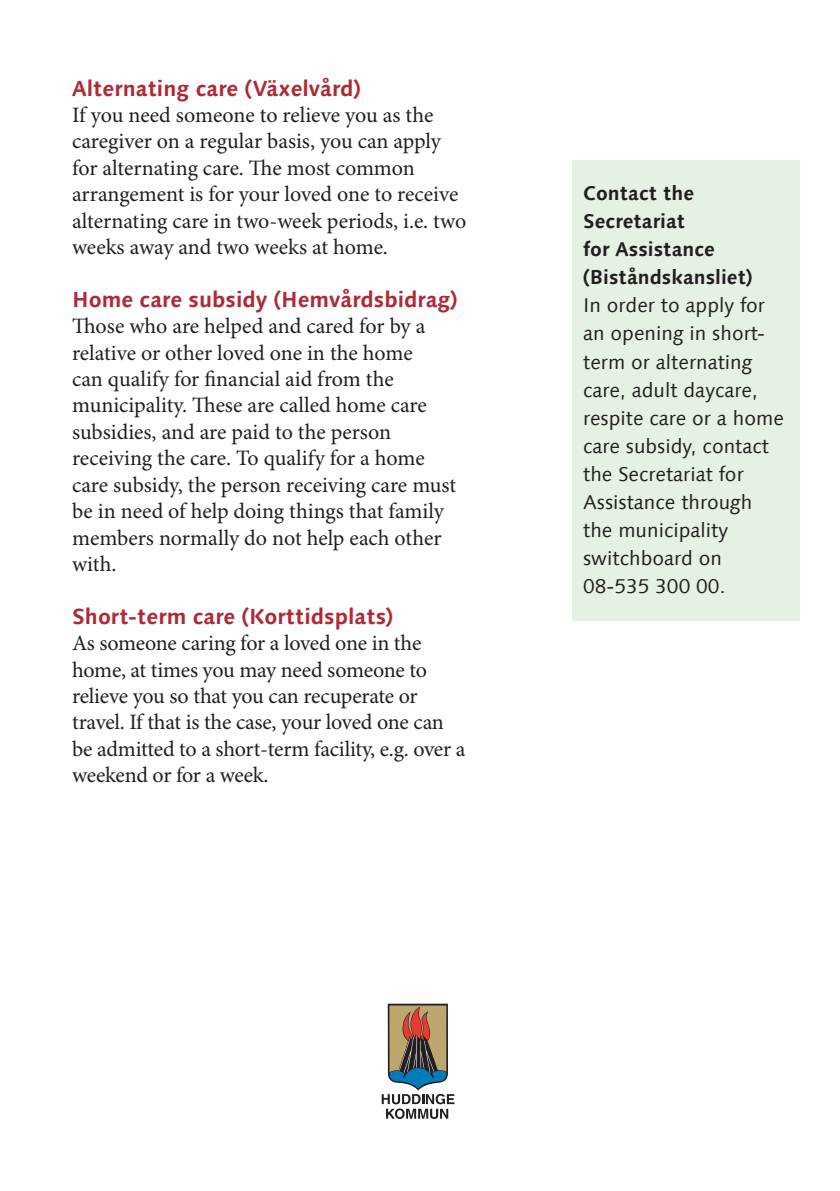
<style>
.page{position:relative;width:840px;height:1191px;background:#fff}
.page>*{position:absolute;margin:0;border:0;box-sizing:border-box;transform-origin:0 0}
.Brödtext{font:22px/26.4px "Minion Pro";letter-spacing:-.005em;color:#231f20}
.Underrubrik{font:700 22px "Linotype Syntax Com";color:#b12934}
.Faktaruta{font:20px/28px "Linotype Syntax Com";color:#231f20}
.Faktaruta-2{font:700 20px/28px "Linotype Syntax Com";color:#231f20}
</style>
<div class="page">
<div style="left:571px;top:160px;width:227px;height:461px;background:#e4f1e3"></div>
<svg style="left:381px;top:1003px;width:73px;height:116px"></svg>
<p class="Underrubrik" style="left:72px;top:74px;width:290px">Alternating care (Växelvård)</p>
<p class="Brödtext" style="left:72px;top:103px;width:395px">If you need someone to relieve you as the caregiver on a regular basis, you can apply for alternating care. The most common arrangement is for your loved one to receive alternating care in two-week periods, i.e. two weeks away and two weeks at home.</p>
<p class="Underrubrik" style="left:72px;top:285px;width:387px">Home care subsidy (Hemvårdsbidrag)</p>
<p class="Brödtext" style="left:72px;top:314px;width:385px">Those who are helped and cared for by a relative or other loved one in the home<br>can qualify for financial aid from the municipality. These are called home care subsidies, and are paid to the person receiving the care. To qualify for a home care subsidy, the person receiving care must be in need of help doing things that family members normally do not help each other with.</p>
<p class="Underrubrik" style="left:72px;top:602px;width:323px">Short-term care (Korttidsplats)</p>
<p class="Brödtext" style="left:72px;top:631px;width:394px">As someone caring for a loved one in the home, at times you may need someone to relieve you so that you can recuperate or travel. If that is the case, your loved one can be admitted to a short-term facility, e.g. over a weekend or for a week.</p>
<p class="Faktaruta-2" style="left:583px;top:179px;width:171px">Contact the<br>Secretariat<br>for Assistance (Biståndskansliet)</p>
<p class="Faktaruta" style="left:583px;top:291px;width:202px">In order to apply for an opening in short&shy;term or alternating care, adult daycare, respite care or a home care subsidy, contact the Secretariat for<br>Assistance through the municipality switchboard on<br>08-535 300 00.</p>
</div>
